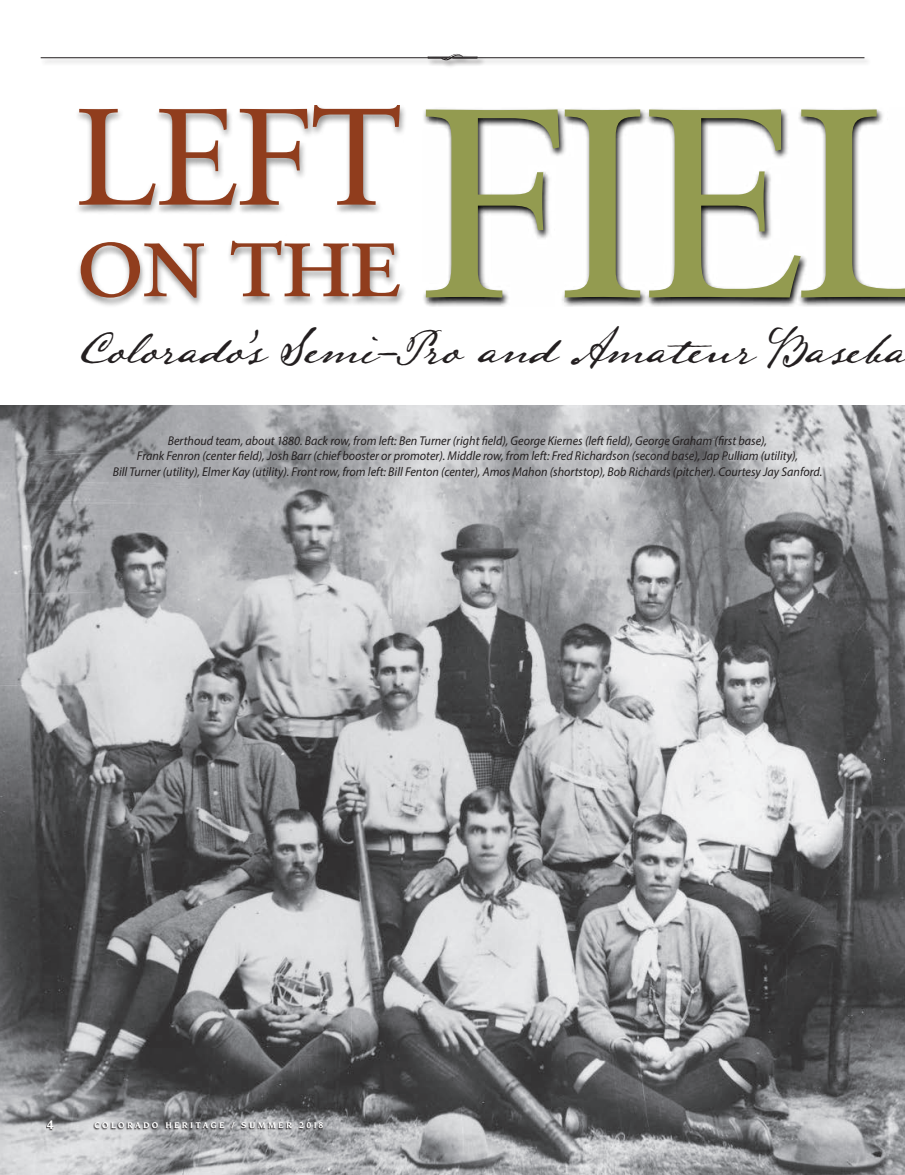
<style>
.page{position:relative;width:905px;height:1175px;background:#fff}
.page>*{position:absolute;margin:0;border:0;box-sizing:border-box;transform-origin:0 0}
.t1{font:269.1px "Sabon Roman SC";color:#939b50}
.t2{font:137.4px "Sabon Roman SC";color:#903d1d}
.t3{font:108.15px "Sabon Roman SC";color:#903d1d}
.t4{font:45px "Lamar Pen";letter-spacing:-.025em;color:#231f20;scale:.85 1}
.t5{font:700 13.5px "Novarese";color:#fff}
.t6{font:italic 12.75px/15.8px "Myriad Pro";color:#231f20;text-align:center;scale:.95 1}
.t7{font:700 9px "Novarese";letter-spacing:.25em;color:#fff}
</style>
<div class="page">
<img style="left:0;top:405px;width:904px;height:769px">
<div style="left:40px;top:56px;width:831px;height:10px;background:#231f20;opacity:.5"></div>
<hr style="left:41px;top:57px;width:823px;height:1px;background:#231f20">
<div style="left:427px;top:53px;width:58px;height:15px;background:#231f20;opacity:.5"></div>
<svg style="left:428px;top:54px;width:49px;height:6px"></svg>
<div style="left:74px;top:103px;width:333px;height:204px;background:#000002;opacity:.45"></div>
<svg style="left:423px;top:109px;width:481px;height:198px"></svg>
<svg style="left:46px;top:1121px;width:7px;height:9px"></svg>
<svg style="left:93px;top:1121px;width:230px;height:9px;background:#8c8c8f"></svg>
<h2 class="t2" style="left:74px;top:75px;width:329px">LEFT</h2>
<h3 class="t3" style="left:74px;top:194px;width:330px">on the</h3>
<h3 class="t4" style="left:76px;top:319px;width:976px">Colorado’s Semi-Pro and Amateur Baseba</h3>
<h1 class="t1" style="left:417px;top:44px;width:540px">FIEL</h1>
<p class="t6" style="left:113px;top:432px;width:748px">Berthoud team, about 1880. Back row, from left: Ben Turner (right field), George Kiernes (left field), George Graham (first base),<br>Frank Fenron (center field), Josh Barr (chief booster or promoter). Middle row, from left: Fred Richardson (second base), Jap Pulliam (utility),<br>Bill Turner (utility), Elmer Kay (utility). Front row, from left: Bill Fenton (center), Amos Mahon (shortstop), Bob Richards (pitcher). Courtesy Jay Sanford.</p>
<p class="t5" style="left:46px;top:1117px;width:9px">4</p>
<p class="t7" style="left:94px;top:1120px;width:230px">COLORADO HERITAGE / SUMMER 2018</p>
</div>
